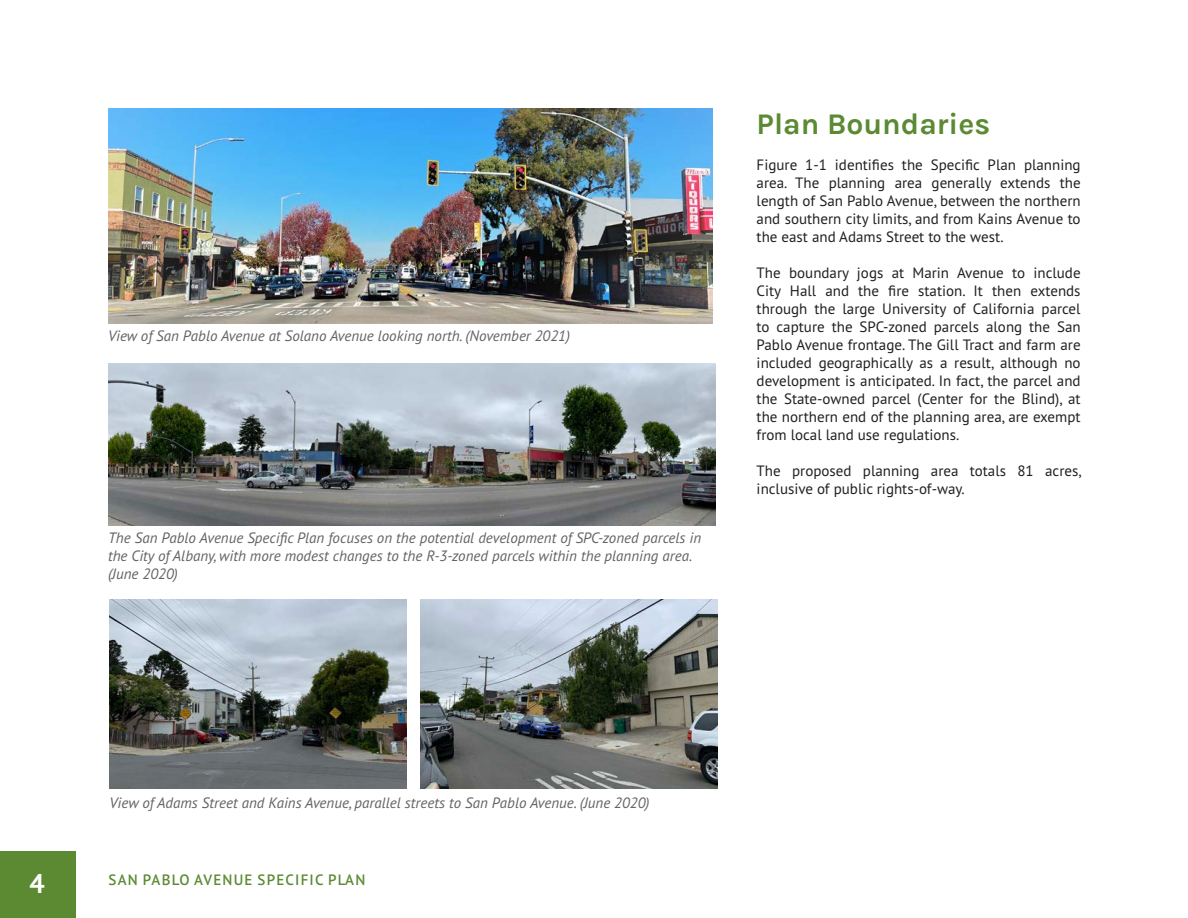
<style>
.page{position:relative;width:1188px;height:918px;background:#fff}
.page>*{position:absolute;margin:0;border:0;box-sizing:border-box;transform-origin:0 0}
.Subheaders{font:30px "Karla";color:#5b8a33}
.t1{font:700 27px "PT Sans Pro";color:#fff}
.Body_text{font:15px/18px "PT Sans Pro";color:#231f20;text-align:justify}
.t2{font:italic 15px/18px "PT Sans Pro";color:#636366}
.t3{font:600 15px "PT Sans Pro";letter-spacing:.08em;color:#5b8a33}
</style>
<div class="page">
<div style="left:0;top:851px;width:76px;height:67px;background:#5b8a33"></div>
<img style="left:108px;top:108px;width:605px;height:216px">
<img style="left:421px;top:600px;width:297px;height:189px">
<img style="left:110px;top:600px;width:296px;height:189px">
<img style="left:108px;top:363px;width:607px;height:162px">
<p class="t2" style="left:108px;top:326px;width:464px">View of San Pablo Avenue at Solano Avenue looking north. (November 2021)</p>
<p class="t2" style="left:108px;top:529px;width:595px">The San Pablo Avenue Specific Plan focuses on the potential development of SPC-zoned parcels in the City of Albany, with more modest changes to the R-3-zoned parcels within the planning area. (June 2020)</p>
<p class="Subheaders" style="left:757px;top:105px;width:235px">Plan Boundaries</p>
<p class="Body_text" style="left:757px;top:155px;width:326px">Figure 1-1 identifies the Specific Plan planning area. The planning area generally extends the length of San Pablo Avenue, between the northern and southern city limits, and from Kains Avenue to the east and Adams Street to the west.</p>
<p class="Body_text" style="left:757px;top:263px;width:326px">The boundary jogs at Marin Avenue to include City Hall and the fire station. It then extends through the large University of California parcel to capture the SPC-zoned parcels along the San Pablo Avenue frontage. The Gill Tract and farm are included geographically as a result, although no development is anticipated. In fact, the parcel and the State-owned parcel (Center for the Blind), at the northern end of the planning area, are exempt from local land use regulations.</p>
<p class="Body_text" style="left:757px;top:461px;width:327px">The proposed planning area totals 81 acres, inclusive of public rights-of-way.</p>
<h2 class="t1" style="left:29px;top:866px;width:17px">4</h2>
<p class="t2" style="left:110px;top:793px;width:542px">View of Adams Street and Kains Avenue, parallel streets to San Pablo Avenue. (June 2020)</p>
<p class="t3" style="left:109px;top:870px;width:258px">SAN PABLO AVENUE SPECIFIC PLAN</p>
</div>
